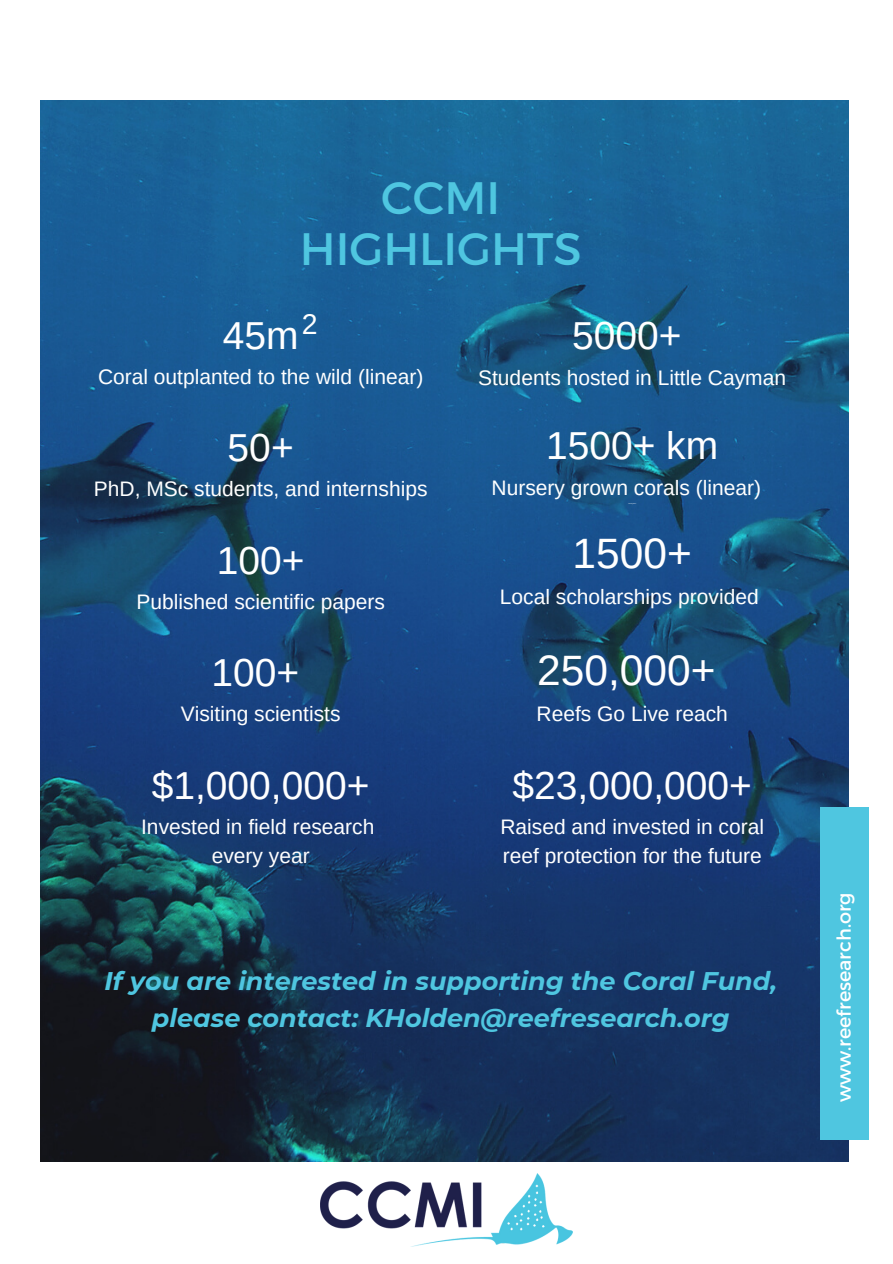
<style>
.page{position:relative;width:893px;height:1264px;background:#fff}
.page>*{position:absolute;margin:0;border:0;box-sizing:border-box;transform-origin:0 0}
.t1{font:45.45px/51.8px "Montserrat";color:#4fc6e0;text-align:center}
.t2{font:42.45px "Arimo";color:#fff}
.t3{font:39px "Arimo";color:#fff}
.t4{font:28.5px "Arimo";color:#fff}
.t5{font:italic 700 25.5px/37px "Montserrat";color:#4fc6e0;text-align:center}
.t6{font:21px/29.2px "Arimo";color:#fff;text-align:center}
.t7{font:19.2px "Montserrat";color:#fff}
</style>
<div class="page">
<img style="left:40px;top:101px;width:808px;height:1060px">
<div style="left:820px;top:806px;width:48px;height:333px;background:#4fc6e0"></div>
<img style="left:320px;top:1173px;width:252px;height:73px">
<h1 class="t1" style="left:300px;top:169px;width:283px">CCMI<br>HIGHLIGHTS</h1>
<h3 class="t4" style="left:302px;top:308px;width:17px">2</h3>
<h3 class="t3" style="left:223px;top:313px;width:77px">45m</h3>
<p class="t6" style="left:98px;top:362px;width:327px">Coral outplanted to the wild (linear)</p>
<h3 class="t3" style="left:228px;top:426px;width:68px">50+</h3>
<p class="t6" style="left:94px;top:474px;width:335px">PhD, MSc students, and internships</p>
<h3 class="t3" style="left:217px;top:538px;width:89px">100+</h3>
<p class="t6" style="left:136px;top:586px;width:250px">Published scientific papers</p>
<h3 class="t3" style="left:211px;top:651px;width:89px">100+</h3>
<p class="t6" style="left:181px;top:699px;width:161px">Visiting scientists</p>
<h3 class="t3" style="left:152px;top:763px;width:219px">$1,000,000+</h3>
<p class="t6" style="left:141px;top:811px;width:235px">Invested in field research every year</p>
<h3 class="t3" style="left:572px;top:314px;width:111px">5000+</h3>
<p class="t6" style="left:478px;top:363px;width:309px">Students hosted in Little Cayman</p>
<h3 class="t3" style="left:546px;top:424px;width:174px">1500+ km</h3>
<p class="t6" style="left:491px;top:473px;width:271px">Nursery grown corals (linear)</p>
<h2 class="t2" style="left:572px;top:529px;width:121px">1500+</h2>
<p class="t6" style="left:500px;top:582px;width:260px">Local scholarships provided</p>
<h2 class="t2" style="left:537px;top:646px;width:180px">250,000+</h2>
<p class="t6" style="left:536px;top:699px;width:193px">Reefs Go Live reach</p>
<h3 class="t3" style="left:512px;top:763px;width:241px">$23,000,000+</h3>
<p class="t6" style="left:500px;top:811px;width:265px;text-align:left">Raised and invested in coral reef protection for the future</p>
<p class="t5" style="left:104px;top:962px;width:674px">If you are interested in supporting the Coral Fund, please contact: KHolden@reefresearch.org</p>
<p class="t7" style="left:831px;top:1102px;width:212px;rotate:-90deg">www.reefresearch.org</p>
</div>
